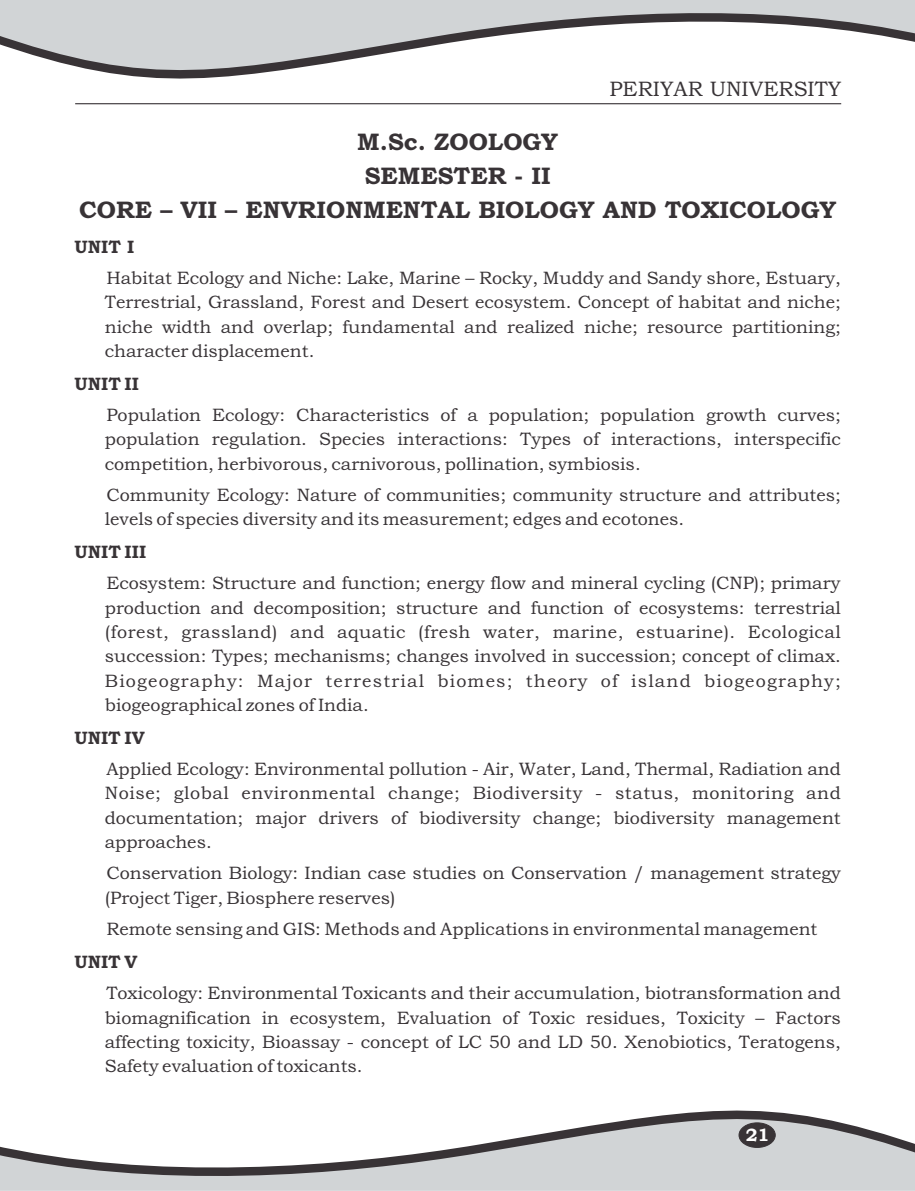
<style>
.page{position:relative;width:915px;height:1191px;background:#fff}
.page>*{position:absolute;margin:0;border:0;box-sizing:border-box;transform-origin:0 0}
.t1{font:700 24px/33.8px "Bookman Old Style";color:#383336;text-align:center}
.t2{font:21px "Bookman Old Style";color:#383336}
.t3{font:18px/24.3px "Bookman Old Style";color:#383336;text-align:justify}
.t4{font:700 18px "Bookman Old Style";color:#383336}
.t5{font:700 18px "Bookman Old Style";color:#fff}
</style>
<div class="page">
<svg style="left:0;top:0;width:914px;height:79px;fill:#d1d4d6"></svg>
<svg style="left:0;top:1110px;width:914px;height:80px;fill:#d1d4d6"></svg>
<hr style="left:75px;top:103px;width:765px;height:1px;background:#383336">
<div style="left:738px;top:1122px;width:37px;height:25px;background:#383336;border:1px solid #383336;border-radius:50%"></div>
<p class="t2" style="left:609px;top:81px;width:233px">PERIYAR UNIVERSITY</p>
<h1 class="t1" style="left:79px;top:127px;width:758px">M.Sc. ZOOLOGY<br>SEMESTER - II<br>CORE – VII – ENVRIONMENTAL BIOLOGY AND TOXICOLOGY</h1>
<p class="t4" style="left:74px;top:240px;width:61px">UNIT I</p>
<p class="t3" style="left:105px;top:267px;width:737px">Habitat Ecology and Niche: Lake, Marine – Rocky, Muddy and Sandy shore, Estuary, Terrestrial, Grassland, Forest and Desert ecosystem. Concept of habitat and niche; niche width and overlap; fundamental and realized niche; resource partitioning; character displacement.</p>
<p class="t4" style="left:74px;top:377px;width:66px">UNIT II</p>
<p class="t3" style="left:105px;top:404px;width:737px">Population Ecology: Characteristics of a population; population growth curves; population regulation. Species interactions: Types of interactions, interspecific competition, herbivorous, carnivorous, pollination, symbiosis.</p>
<p class="t3" style="left:105px;top:484px;width:737px">Community Ecology: Nature of communities; community structure and attributes; levels of species diversity and its measurement; edges and ecotones.</p>
<p class="t4" style="left:74px;top:545px;width:73px">UNIT III</p>
<p class="t3" style="left:105px;top:573px;width:737px">Ecosystem: Structure and function; energy flow and mineral cycling (CNP); primary production and decomposition; structure and function of ecosystems: terrestrial (forest, grassland) and aquatic (fresh water, marine, estuarine). Ecological succession: Types; mechanisms; changes involved in succession; concept of climax.<br>Biogeography: Major terrestrial biomes; theory of island biogeography; biogeographical zones of India.</p>
<p class="t4" style="left:74px;top:731px;width:72px">UNIT IV</p>
<p class="t3" style="left:105px;top:758px;width:737px">Applied Ecology: Environmental pollution - Air, Water, Land, Thermal, Radiation and Noise; global environmental change; Biodiversity - status, monitoring and documentation; major drivers of biodiversity change; biodiversity management approaches.</p>
<p class="t3" style="left:105px;top:863px;width:737px">Conservation Biology: Indian case studies on Conservation / management strategy (Project Tiger, Biosphere reserves)</p>
<p class="t3" style="left:106px;top:918px;width:712px">Remote sensing and GIS: Methods and Applications in environmental management</p>
<p class="t4" style="left:74px;top:955px;width:65px">UNIT V</p>
<p class="t3" style="left:105px;top:982px;width:737px">Toxicology: Environmental Toxicants and their accumulation, biotransformation and biomagnification in ecosystem, Evaluation of Toxic residues, Toxicity – Factors affecting toxicity, Bioassay - concept of LC 50 and LD 50. Xenobiotics, Teratogens, Safety evaluation of toxicants.</p>
<p class="t5" style="left:745px;top:1128px;width:25px">21</p>
</div>
